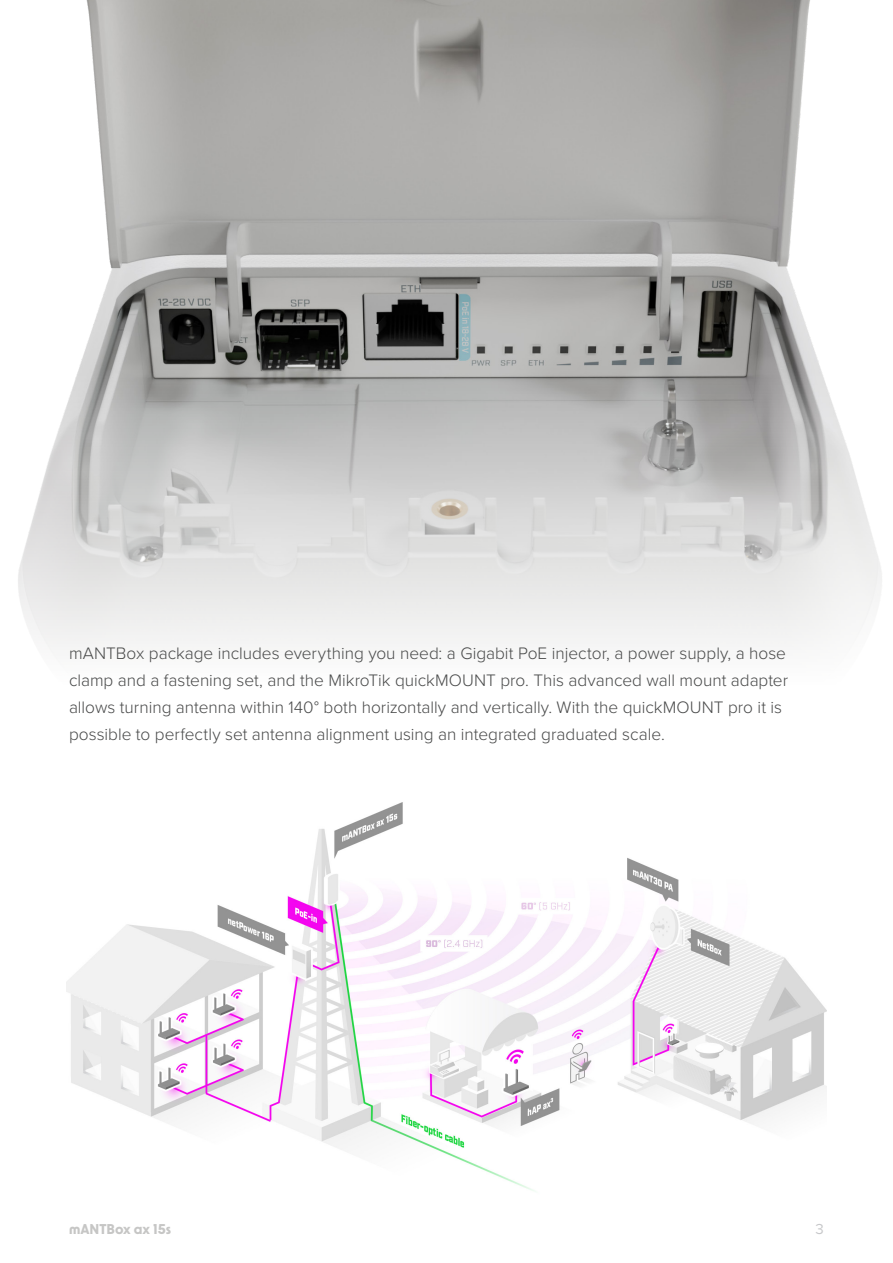
<style>
.page{position:relative;width:893px;height:1263px;background:#fff}
.page>*{position:absolute;margin:0;border:0;box-sizing:border-box;transform-origin:0 0}
.Teksts{font:300 17.25px/27px "Proxima Nova";color:#494a4a}
.t1{font:15px "Proxima Nova";color:#c7c8ca}
.t2{font:700 13.5px "New Order";color:#c6c6c5}
</style>
<div class="page">
<img style="left:66px;top:802px;width:760px;height:390px">
<img style="left:18px;top:0;width:864px;height:650px">
<p class="Teksts" style="left:69px;top:638px;width:721px">mANTBox package includes everything you need: a Gigabit PoE injector, a power supply, a hose clamp and a fastening set, and the MikroTik quickMOUNT pro. This advanced wall mount adapter allows turning antenna within 140° both horizontally and vertically. With the quickMOUNT pro it is possible to perfectly set antenna alignment using an integrated graduated scale.</p>
<p class="t2" style="left:69px;top:1220px;width:104px">mANTBox ax 15s</p>
<p class="t1" style="left:816px;top:1218px;width:10px">3</p>
</div>
